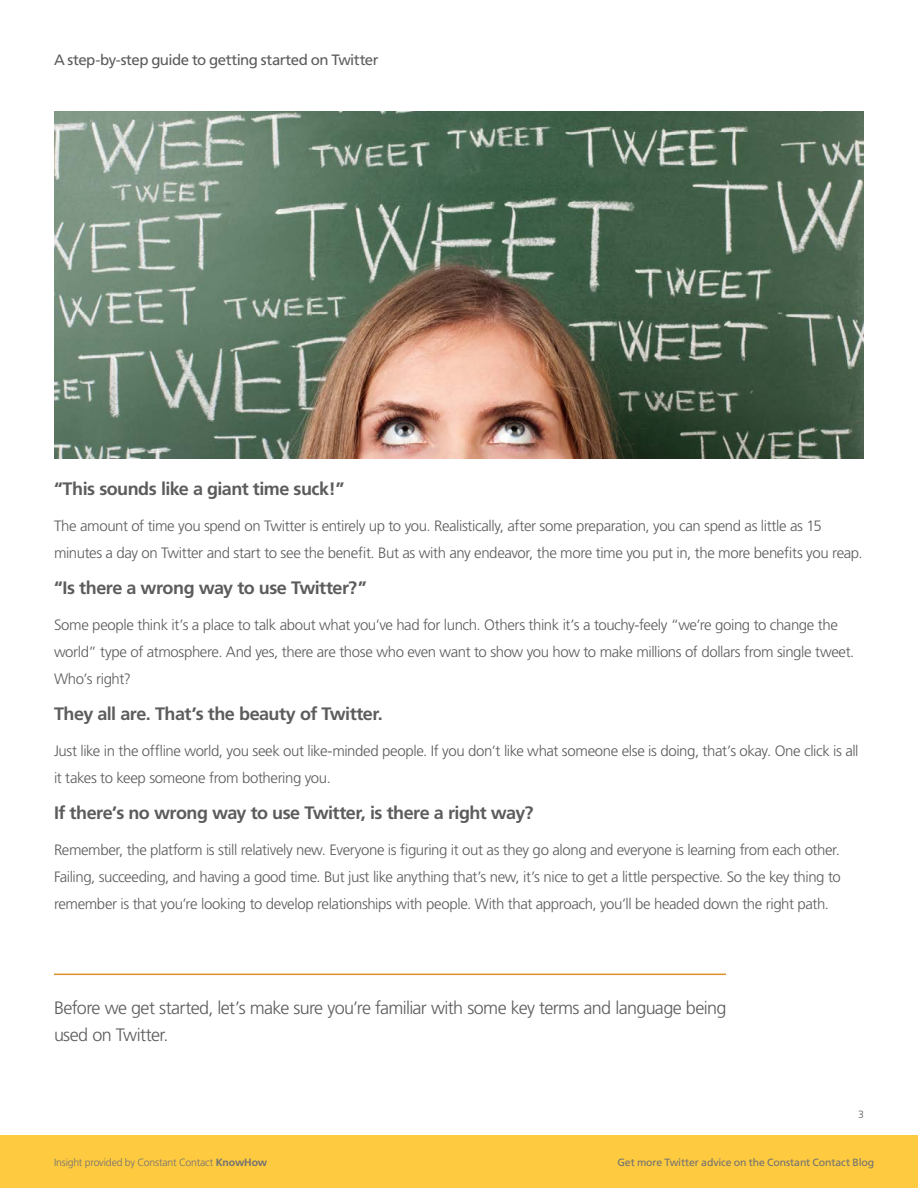
<style>
.page{position:relative;width:918px;height:1188px;background:#fff}
.page>*{position:absolute;margin:0;border:0;box-sizing:border-box;transform-origin:0 0}
.t1{font:700 18px "Frutiger";letter-spacing:-.03em;color:#5c5c5c}
.t2{font:300 18px/27px "Frutiger";letter-spacing:-.035em;color:#5c5c5c}
.t3{font:300 15px/27px "Frutiger";letter-spacing:-.025em;color:#5c5c5c}
.t4{font:15px "Frutiger";letter-spacing:-.03em;color:#5c5c5c}
.t5{font:10.5px "Frutiger";letter-spacing:-.01em;color:#717172}
.t6{font:300 10.5px "Frutiger";letter-spacing:-.02em;color:#717172}
.t7{font:300 10.5px "Frutiger";color:#5c5c5c}
.s1{font-weight:700}
</style>
<div class="page">
<hr style="left:54px;top:974px;width:672px;height:1px;background:#de9127">
<img style="left:54px;top:112px;width:810px;height:347px">
<div style="left:0;top:1136px;width:918px;height:52px;background:#fdca40"></div>
<p class="t4" style="left:54px;top:51px;width:326px">A step-by-step guide to getting started on Twitter</p>
<p class="t1" style="left:54px;top:478px;width:292px">“This sounds like a giant time suck!”</p>
<p class="t3" style="left:54px;top:513px;width:810px">The amount of time you spend on Twitter is entirely up to you. Realistically, after some preparation, you can spend as little as 15 minutes a day on Twitter and start to see the benefit. But as with any endeavor, the more time you put in, the more benefits you reap.</p>
<p class="t1" style="left:54px;top:577px;width:314px">“Is there a wrong way to use Twitter?”</p>
<p class="t3" style="left:54px;top:612px;width:802px">Some people think it’s a place to talk about what you’ve had for lunch. Others think it’s a touchy-feely “we’re going to change the world” type of atmosphere. And yes, there are those who even want to show you how to make millions of dollars from single tweet.<br>Who’s right?</p>
<p class="t1" style="left:54px;top:703px;width:330px">They all are. That’s the beauty of Twitter.</p>
<p class="t3" style="left:54px;top:738px;width:806px">Just like in the offline world, you seek out like-minded people. If you don’t like what someone else is doing, that’s okay. One click is all it takes to keep someone from bothering you.</p>
<p class="t1" style="left:54px;top:802px;width:481px">If there’s no wrong way to use Twitter, is there a right way?</p>
<p class="t3" style="left:54px;top:837px;width:788px;text-align:justify">Remember, the platform is still relatively new. Everyone is figuring it out as they go along and everyone is learning from each other.<br>Failing, succeeding, and having a good time. But just like anything that’s new, it’s nice to get a little perspective. So the key thing to remember is that you’re looking to develop relationships with people. With that approach, you’ll be headed down the right path.</p>
<p class="t2" style="left:54px;top:995px;width:674px">Before we get started, let’s make sure you’re familiar with some key terms and language being used on Twitter.</p>
<p class="t7" style="left:858px;top:1108px;width:7px">3</p>
<p class="t6" style="left:54px;top:1156px;width:215px">Insight provided by Constant Contact <span class="s1">KnowHow</span></p>
<p class="t5" style="left:617px;top:1156px;width:258px">Get more Twitter advice on the Constant Contact Blog</p>
</div>
